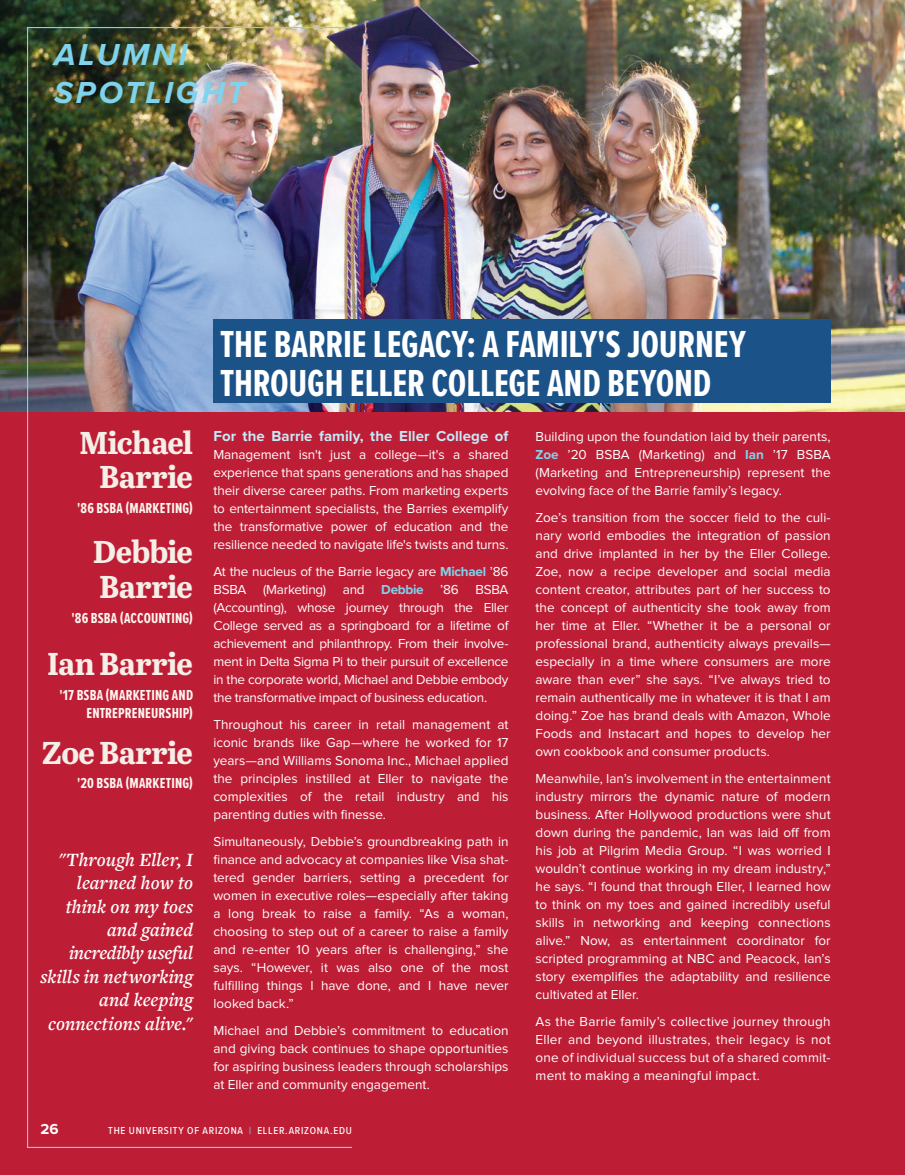
<style>
.page{position:relative;width:905px;height:1175px;background:#fff}
.page>*{position:absolute;margin:0;border:0;box-sizing:border-box;transform-origin:0 0}
.t1{font:700 39px/39px "Proxima Nova Ex Cn";letter-spacing:-.005em;color:#fff}
.t2{font:700 31.5px/34.5px "Abril Text";letter-spacing:-.025em;color:#f6efe7;text-align:right}
.t3{font:italic 700 31.5px/37.5px "Proxima Nova";letter-spacing:.095em;color:#7fd3ec}
.t4{font:italic 600 19.5px/23.4px "Freight Text Pro";color:#fff;text-align:right}
.t5{font:700 15px/18px "Proxima Nova Ex Cn";letter-spacing:.01em;color:#fef7f0;text-align:right}
.t6{font:700 15px "Proxima Nova";letter-spacing:.005em;color:#c6eafa}
.t7{font:700 15px "Proxima Nova";color:#fff}
.t8{font:13.5px/18px "Proxima Nova";color:#fff;text-align:justify}
.t9{font:500 10.5px "Proxima Nova Cond";letter-spacing:.07em;color:#fff}
.s1{font-weight:700;color:#7fd3ec}
.s2{color:#7fd3ec}
</style>
<div class="page">
<div style="left:0;top:0;width:904px;height:1174px;background:#be1e35"></div>
<img style="left:0;top:0;width:904px;height:411px">
<div style="left:213px;top:320px;width:617px;height:83px;background:#1b5389"></div>
<h2 class="t3" style="left:54px;top:35px;width:193px">ALUMNI<br>SPOTLIGHT</h2>
<h2 class="t2" style="left:79px;top:424px;width:115px">Michael<br>Barrie</h2>
<p class="t5" style="left:77px;top:499px;width:117px">'86 BSBA (MARKETING)</p>
<h2 class="t2" style="left:93px;top:533px;width:101px;text-align:left">Debbie<br>Barrie</h2>
<p class="t5" style="left:72px;top:608px;width:123px">'86 BSBA (ACCOUNTING)</p>
<h2 class="t2" style="left:48px;top:645px;width:147px">Ian Barrie</h2>
<p class="t5" style="left:59px;top:685px;width:135px">'17 BSBA (MARKETING AND<br>ENTREPRENEURSHIP)</p>
<h2 class="t2" style="left:42px;top:733px;width:153px">Zoe Barrie</h2>
<p class="t5" style="left:77px;top:774px;width:117px">'20 BSBA (MARKETING)</p>
<h3 class="t4" style="left:40px;top:847px;width:154px">"Through Eller, I learned how to think on my toes and gained incredibly useful skills in networking and keeping connections alive."</h3>
<h1 class="t1" style="left:220px;top:324px;width:527px">THE BARRIE LEGACY: A FAMILY'S JOURNEY<br>THROUGH ELLER COLLEGE AND BEYOND</h1>
<p class="t6" style="left:213px;top:425px;width:296px">For the Barrie family, the Eller College of</p>
<p class="t8" style="left:213px;top:446px;width:297px">Management isn't just a college—it's a shared experience that spans generations and has shaped their diverse career paths. From marketing experts to entertainment specialists, the Barries exemplify the transformative power of education and the resilience needed to navigate life's twists and turns.</p>
<p class="t8" style="left:213px;top:563px;width:297px">At the nucleus of the Barrie legacy are <span class="s1">Michael</span> ’86<br>BSBA (Marketing) and <span class="s1">Debbie</span> ’86 BSBA (Accounting), whose journey through the Eller College served as a springboard for a lifetime of achievement and philanthropy. From their involve&shy;ment in Delta Sigma Pi to their pursuit of excellence in the corporate world, Michael and Debbie embody the transformative impact of business education.</p>
<p class="t8" style="left:213px;top:716px;width:297px">Throughout his career in retail management at iconic brands like Gap—where he worked for 17 years—and Williams Sonoma Inc., Michael applied the principles instilled at Eller to navigate the complexities of the retail industry and his parenting duties with finesse.</p>
<p class="t8" style="left:213px;top:833px;width:297px">Simultaneously, Debbie’s groundbreaking path in finance and advocacy at companies like Visa shat&shy;tered gender barriers, setting a precedent for women in executive roles—especially after taking a long break to raise a family. “As a woman, choosing to step out of a career to raise a family and re-enter 10 years after is challenging,” she says. “However, it was also one of the most fulfilling things I have done, and I have never looked back.”</p>
<p class="t8" style="left:213px;top:1022px;width:296px">Michael and Debbie’s commitment to education and giving back continues to shape opportunities for aspiring business leaders through scholarships at Eller and community engagement.</p>
<p class="t8" style="left:535px;top:428px;width:297px">Building upon the foundation laid by their parents, <span class="s1">Zoe</span> ’20 BSBA (Marketing) and <span class="s1">Ian</span> ’17 BSBA (Marketing and Entrepreneurship) represent the evolving face of the Barrie family’s legacy.</p>
<p class="t8" style="left:535px;top:509px;width:296px">Zoe’s transition from the soccer field to the culi&shy;nary world embodies the integration of passion and drive implanted in her by the Eller College.<br>Zoe, now a recipe developer and social media content creator, attributes part of her success to the concept of authenticity she took away from her time at Eller. “Whether it be a personal or professional brand, authenticity always prevails— especially in a time where consumers are more aware than ever” she says. “I’ve always tried to remain authentically me in whatever it is that I am doing.” Zoe has brand deals with Amazon, Whole Foods and Instacart and hopes to develop her own cookbook and consumer products.</p>
<p class="t8" style="left:535px;top:770px;width:297px">Meanwhile, Ian’s involvement in the entertainment industry mirrors the dynamic nature of modern business. After Hollywood productions were shut down during the pandemic, Ian was laid off from his job at Pilgrim Media Group. “I was worried I wouldn’t continue working in my dream industry,” he says. “I found that through Eller, I learned how to think on my toes and gained incredibly useful skills in networking and keeping connections alive.” Now, as entertainment coordinator for scripted programming at NBC and Peacock, Ian’s story exemplifies the adaptability and resilience cultivated at Eller.</p>
<p class="t8" style="left:535px;top:1013px;width:296px">As the Barrie family’s collective journey through Eller and beyond illustrates, their legacy is not one of individual success but of a shared commit&shy;ment to making a meaningful impact.</p>
<p class="t7" style="left:40px;top:1118px;width:20px">26</p>
<p class="t9" style="left:108px;top:1123px;width:245px">THE UNIVERSITY OF ARIZONA <span class="s2">|</span> ELLER.ARIZONA.EDU</p>
</div>
